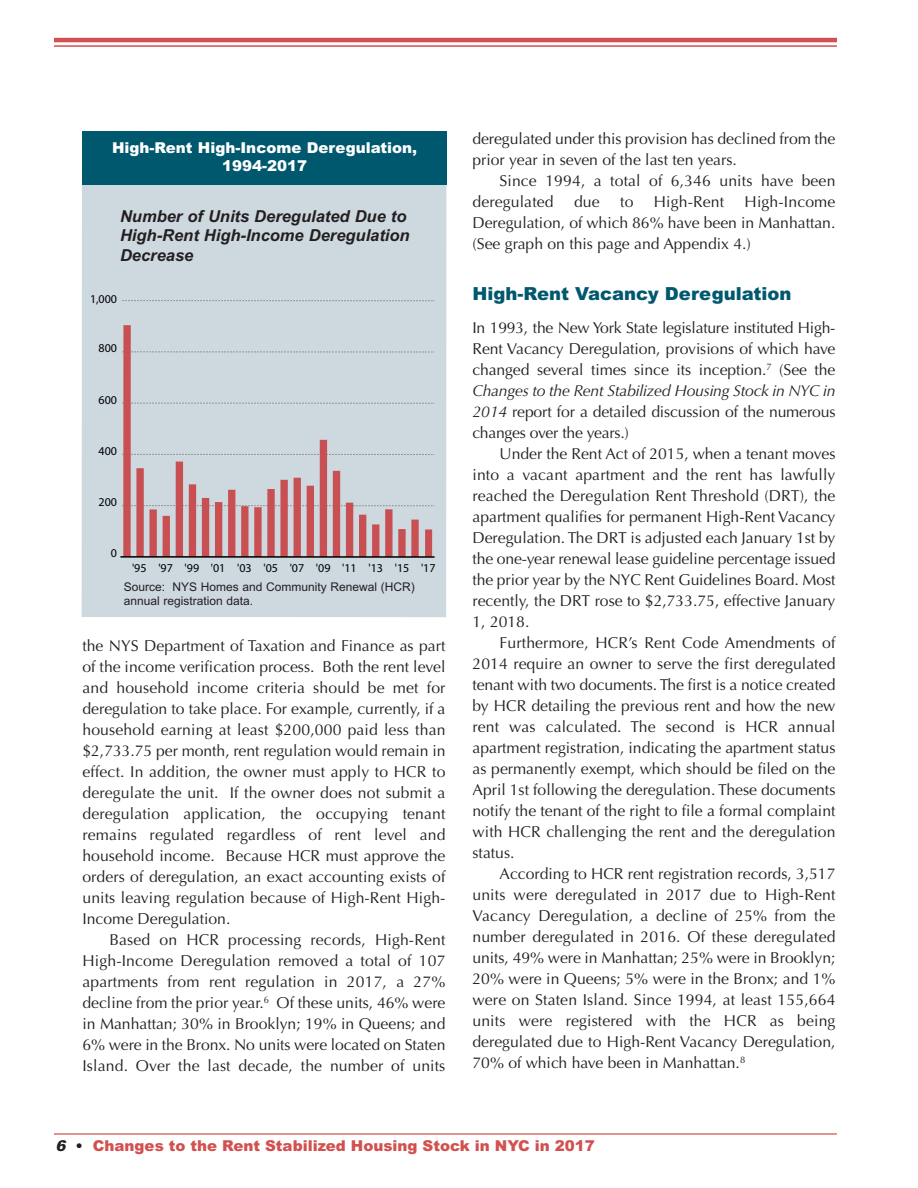
<style>
.page{position:relative;width:918px;height:1188px;background:#fff}
.page>*{position:absolute;margin:0;border:0;box-sizing:border-box;transform-origin:0 0}
.t1{font:900 18px "Arial";color:#00586e}
.t2{font:italic 700 16.5px/19.5px "Arial";color:#231f20}
.t3{font:15.75px/21px "Optima";color:#231f20;text-align:justify}
.t4{font:900 15px "Arial";color:#d2504f}
.t5{font:900 15px/18px "Arial";color:#fff;text-align:center}
.t6{font:12px/13.5px "Arial";color:#231f20}
.t7{font:12px "Myriad";color:#000}
.s1{font-style:italic}
.s2{font-style:italic;color:#231f20}
.s3{color:#231f20}
</style>
<div class="page">
<hr style="left:54px;top:1133px;width:783px;height:2px;background:#da7268">
<div style="left:82px;top:175px;width:364px;height:442px;background:#cdd8df"></div>
<svg style="left:122px;top:505px;width:313px;height:1px"></svg>
<svg style="left:122px;top:454px;width:313px;height:1px"></svg>
<svg style="left:122px;top:403px;width:313px;height:1px"></svg>
<svg style="left:122px;top:351px;width:313px;height:1px"></svg>
<svg style="left:122px;top:300px;width:313px;height:1px"></svg>
<div style="left:425px;top:529px;width:7px;height:28px;background:#c85053"></div>
<div style="left:123px;top:325px;width:8px;height:232px;background:#c85053"></div>
<div style="left:136px;top:468px;width:8px;height:89px;background:#c85053"></div>
<div style="left:149px;top:509px;width:8px;height:48px;background:#c85053"></div>
<div style="left:163px;top:516px;width:7px;height:41px;background:#c85053"></div>
<div style="left:176px;top:462px;width:7px;height:95px;background:#c85053"></div>
<div style="left:189px;top:484px;width:7px;height:73px;background:#c85053"></div>
<div style="left:202px;top:498px;width:7px;height:59px;background:#c85053"></div>
<div style="left:215px;top:502px;width:7px;height:55px;background:#c85053"></div>
<div style="left:228px;top:490px;width:7px;height:67px;background:#c85053"></div>
<div style="left:241px;top:506px;width:8px;height:51px;background:#c85053"></div>
<div style="left:254px;top:507px;width:8px;height:50px;background:#c85053"></div>
<div style="left:267px;top:489px;width:8px;height:68px;background:#c85053"></div>
<div style="left:280px;top:480px;width:8px;height:77px;background:#c85053"></div>
<div style="left:294px;top:478px;width:7px;height:79px;background:#c85053"></div>
<div style="left:307px;top:486px;width:7px;height:71px;background:#c85053"></div>
<div style="left:320px;top:440px;width:7px;height:117px;background:#c85053"></div>
<div style="left:333px;top:471px;width:7px;height:86px;background:#c85053"></div>
<div style="left:346px;top:503px;width:7px;height:54px;background:#c85053"></div>
<div style="left:359px;top:515px;width:7px;height:42px;background:#c85053"></div>
<div style="left:372px;top:524px;width:7px;height:33px;background:#c85053"></div>
<div style="left:385px;top:509px;width:8px;height:48px;background:#c85053"></div>
<div style="left:398px;top:529px;width:8px;height:28px;background:#c85053"></div>
<div style="left:411px;top:520px;width:8px;height:37px;background:#c85053"></div>
<hr style="left:120px;top:556px;width:315px;height:2px;background:#000">
<hr style="left:54px;top:38px;width:783px;height:4px;background:#d2504f">
<hr style="left:54px;top:45px;width:783px;height:2px;background:#d2504f">
<div style="left:82px;top:132px;width:364px;height:53px;background:#00586e"></div>
<p class="t5" style="left:112px;top:139px;width:307px">High-Rent High-Income Deregulation,<br>1994-2017</p>
<p class="t2" style="left:120px;top:206px;width:291px">Number of Units Deregulated Due to<br>High-Rent High-Income Deregulation<br>Decrease</p>
<p class="t7" style="left:90px;top:294px;width:29px">1,000</p>
<p class="t7" style="left:99px;top:344px;width:20px">800</p>
<p class="t7" style="left:99px;top:395px;width:20px">600</p>
<p class="t7" style="left:99px;top:446px;width:20px">400</p>
<p class="t7" style="left:99px;top:498px;width:20px">200</p>
<p class="t7" style="left:111px;top:549px;width:8px">0</p>
<p class="t7" style="left:132px;top:564px;width:305px">'95 '97 '99 '01 '03 '05 '07 '09 '11 '13 '15 '17</p>
<p class="t6" style="left:124px;top:580px;width:293px">Source: NYS Homes and Community Renewal (HCR) annual registration data.</p>
<p class="t3" style="left:82px;top:635px;width:365px">the NYS Department of Taxation and Finance as part of the income verification process. Both the rent level and household income criteria should be met for deregulation to take place. For example, currently, if a household earning at least $200,000 paid less than $2,733.75 per month, rent regulation would remain in effect. In addition, the owner must apply to HCR to deregulate the unit. If the owner does not submit a deregulation application, the occupying tenant remains regulated regardless of rent level and household income. Because HCR must approve the orders of deregulation, an exact accounting exists of units leaving regulation because of High-Rent High-Income Deregulation.</p>
<p class="t3" style="left:82px;top:929px;width:365px;text-indent:27px">Based on HCR processing records, High-Rent High-Income Deregulation removed a total of 107 apartments from rent regulation in 2017, a 27% decline from the prior year.<sup>6</sup> Of these units, 46% were in Manhattan; 30% in Brooklyn; 19% in Queens; and 6% were in the Bronx. No units were located on Staten Island. Over the last decade, the number of units</p>
<p class="t3" style="left:472px;top:129px;width:365px">deregulated under this provision has declined from the prior year in seven of the last ten years.</p>
<p class="t3" style="left:472px;top:171px;width:364px;text-indent:27px">Since 1994, a total of 6,346 units have been deregulated</p>
<p class="t3" style="left:472px;top:192px;width:365px;text-indent:272px">High-Income Deregulation, of which 86% have been in Manhattan. (See graph on this page and Appendix 4.)</p>
<p class="t1" style="left:472px;top:283px;width:320px">High-Rent Vacancy Deregulation</p>
<p class="t3" style="left:472px;top:318px;width:365px">In 1993, the New York State legislature instituted High-Rent Vacancy Deregulation, provisions of which have changed several times since its inception.<sup>7</sup> (See the <span class="s1">Changes to the Rent Stabilized Housing Stock in NYC in 2014</span> report for a detailed discussion of the numerous changes over the years.)</p>
<p class="t3" style="left:472px;top:444px;width:365px;text-indent:27px">Under the Rent Act of 2015, when a tenant moves into a vacant apartment and the rent has lawfully reached the Deregulation Rent Threshold (DRT), the apartment qualifies for permanent High-Rent Vacancy Deregulation. The DRT is adjusted each January 1st by the one-year renewal lease guideline percentage issued the prior year by the NYC Rent Guidelines Board. Most recently, the DRT rose to $2,733.75, effective January 1, 2018.</p>
<p class="t3" style="left:472px;top:633px;width:365px;text-indent:27px">Furthermore, HCR’s Rent Code Amendments of 2014 require an owner to serve the first deregulated tenant with two documents. The first is a notice created by HCR detailing the previous rent and how the new rent was calculated. The second is HCR annual apartment registration, indicating the apartment status as permanently exempt, which should be filed on the April 1st following the deregulation. These documents notify the tenant of the right to file a formal complaint with HCR challenging the rent and the deregulation status.</p>
<p class="t3" style="left:473px;top:864px;width:365px;text-indent:27px">According to HCR rent registration records, 3,517 units were deregulated in 2017 due to High-Rent Vacancy Deregulation, a decline of 25% from the number deregulated in 2016. Of these deregulated units, 49% were in Manhattan; 25% were in Brooklyn; 20% were in Queens; 5% were in the Bronx; and 1% were on Staten Island. Since 1994, at least 155,664 units were registered with the HCR as being deregulated due to High-Rent Vacancy Deregulation, 70% of which have been in Manhattan.<sup>8</sup></p>
<p class="t3" style="left:574px;top:192px;width:27px">due</p>
<p class="t3" style="left:620px;top:192px;width:15px">to</p>
<p class="t3" style="left:654px;top:192px;width:72px">High-Rent</p>
<p class="t4" style="left:55px;top:1137px;width:541px"><span class="s2">6</span> <span class="s3">•</span> Changes to the Rent Stabilized Housing Stock in NYC in 2017</p>
</div>
